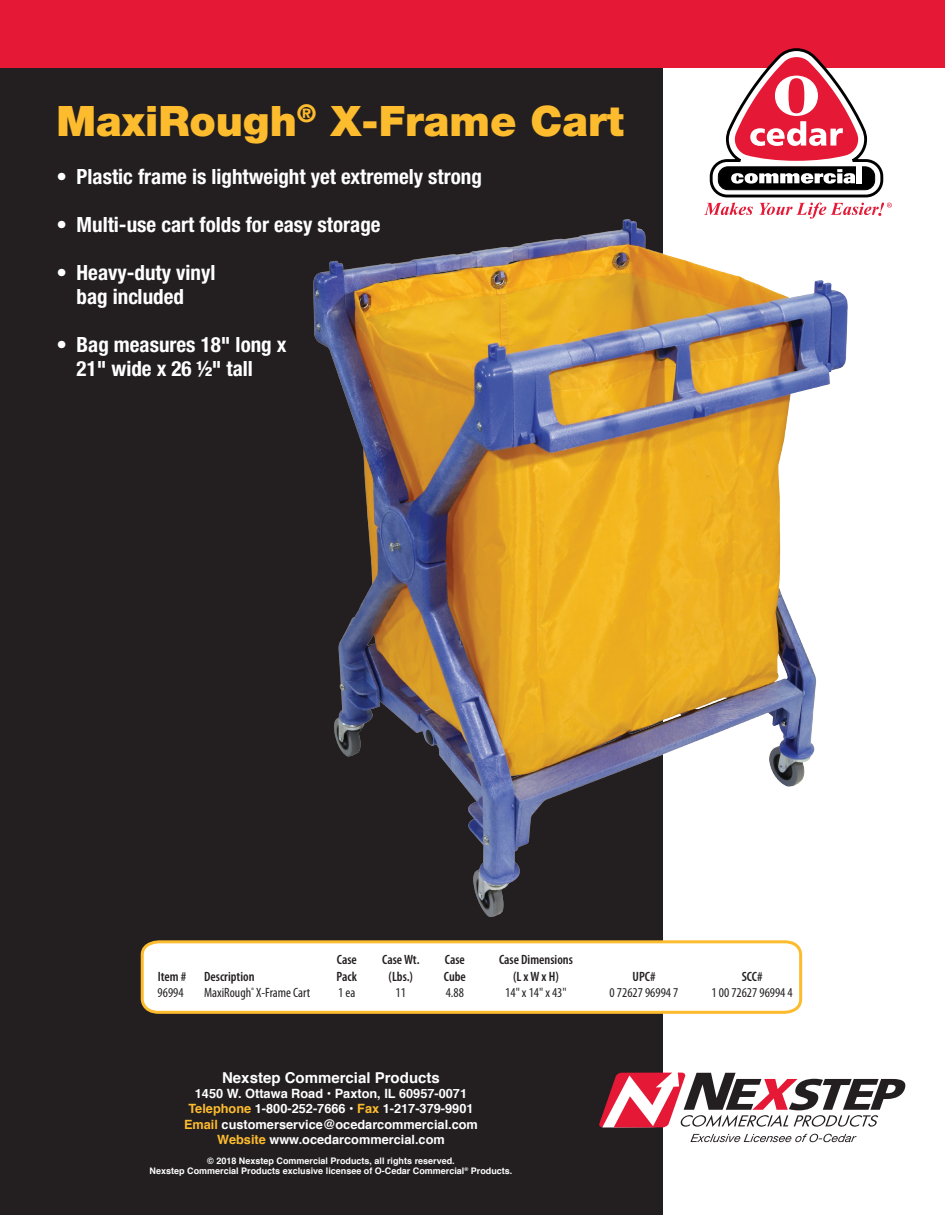
<style>
.page{position:relative;width:945px;height:1215px;background:#fff}
.page>*{position:absolute;margin:0;border:0;box-sizing:border-box;transform-origin:0 0}
.t1{font:900 42px "Helvetica Neue";color:#fdbb2e}
.t2{font:700 condensed 21px/24px "Helvetica Neue";color:#fff;text-align:center}
.t3{font:700 15px "Helvetica";color:#fff}
.t4{font:600 condensed 13.5px "Myriad Pro";color:#231f20}
.t5{font:condensed 13.5px "Myriad Pro";color:#231f20}
.t6{font:700 12.75px/15.3px "Helvetica";color:#fff;text-align:center}
.t7{font:700 9px/10.8px "Helvetica";color:#fff;text-align:center}
.s1{color:#fdbb2e}
</style>
<div class="page">
<div style="left:0;top:68px;width:662px;height:1146px;background:#231f20"></div>
<div style="left:0;top:0;width:944px;height:68px;background:#e51836"></div>
<svg style="left:599px;top:1072px;width:306px;height:55px"></svg>
<svg style="left:690px;top:1133px;width:166px;height:9px"></svg>
<svg style="left:140px;top:940px;width:663px;height:75px"></svg>
<svg style="left:710px;top:48px;width:181px;height:168px"></svg>
<img style="left:217px;top:172px;width:658px;height:782px">
<h1 class="t1" style="left:56px;top:96px;width:569px">MaxiRough<sup>®</sup> X-Frame Cart</h1>
<h2 class="t2" style="left:56px;top:164px;width:427px">• Plastic frame is lightweight yet extremely strong</h2>
<h2 class="t2" style="left:56px;top:212px;width:325px">• Multi-use cart folds for easy storage</h2>
<h2 class="t2" style="left:56px;top:260px;width:161px">• Heavy-duty vinyl bag included</h2>
<h2 class="t2" style="left:77px;top:332px;width:211px;text-align:left;text-indent:-20px">• Bag measures 18" long x<br>21" wide x 26 ½" tall</h2>
<p class="t4" style="left:337px;top:951px;width:22px">Case</p>
<p class="t4" style="left:382px;top:951px;width:39px">Case Wt.</p>
<p class="t4" style="left:445px;top:951px;width:22px">Case</p>
<p class="t4" style="left:499px;top:951px;width:75px">Case Dimensions</p>
<p class="t4" style="left:158px;top:967px;width:30px">Item #</p>
<p class="t4" style="left:204px;top:967px;width:52px">Description</p>
<p class="t4" style="left:336px;top:967px;width:22px">Pack</p>
<p class="t4" style="left:388px;top:967px;width:26px">(Lbs.)</p>
<p class="t4" style="left:444px;top:967px;width:23px">Cube</p>
<p class="t4" style="left:513px;top:967px;width:47px">(L x W x H)</p>
<p class="t4" style="left:632px;top:967px;width:25px">UPC#</p>
<p class="t4" style="left:741px;top:967px;width:22px">SCC#</p>
<p class="t5" style="left:158px;top:984px;width:27px">96994</p>
<p class="t5" style="left:204px;top:984px;width:107px">MaxiRough<sup>®</sup> X-Frame Cart</p>
<p class="t5" style="left:338px;top:984px;width:19px">1 ea</p>
<p class="t5" style="left:395px;top:984px;width:12px">11</p>
<p class="t5" style="left:445px;top:984px;width:20px">4.88</p>
<p class="t5" style="left:505px;top:984px;width:63px">14" x 14" x 43"</p>
<p class="t5" style="left:609px;top:984px;width:70px">0 72627 96994 7</p>
<p class="t5" style="left:711px;top:984px;width:83px">1 00 72627 96994 4</p>
<p class="t3" style="left:222px;top:1065px;width:219px">Nexstep Commercial Products</p>
<p class="t6" style="left:184px;top:1085px;width:295px">1450 W. Ottawa Road • Paxton, IL 60957-0071<br><span class="s1">Telephone</span> 1-800-252-7666 • <span class="s1">Fax</span> 1-217-379-9901<br><span class="s1">Email</span> customerservice@ocedarcommercial.com <span class="s1">Website</span> www.ocedarcommercial.com</p>
<p class="t7" style="left:150px;top:1154px;width:364px">© 2018 Nexstep Commercial Products, all rights reserved.<br>Nexstep Commercial Products exclusive licensee of O-Cedar Commercial<sup>®</sup> Products.</p>
</div>
